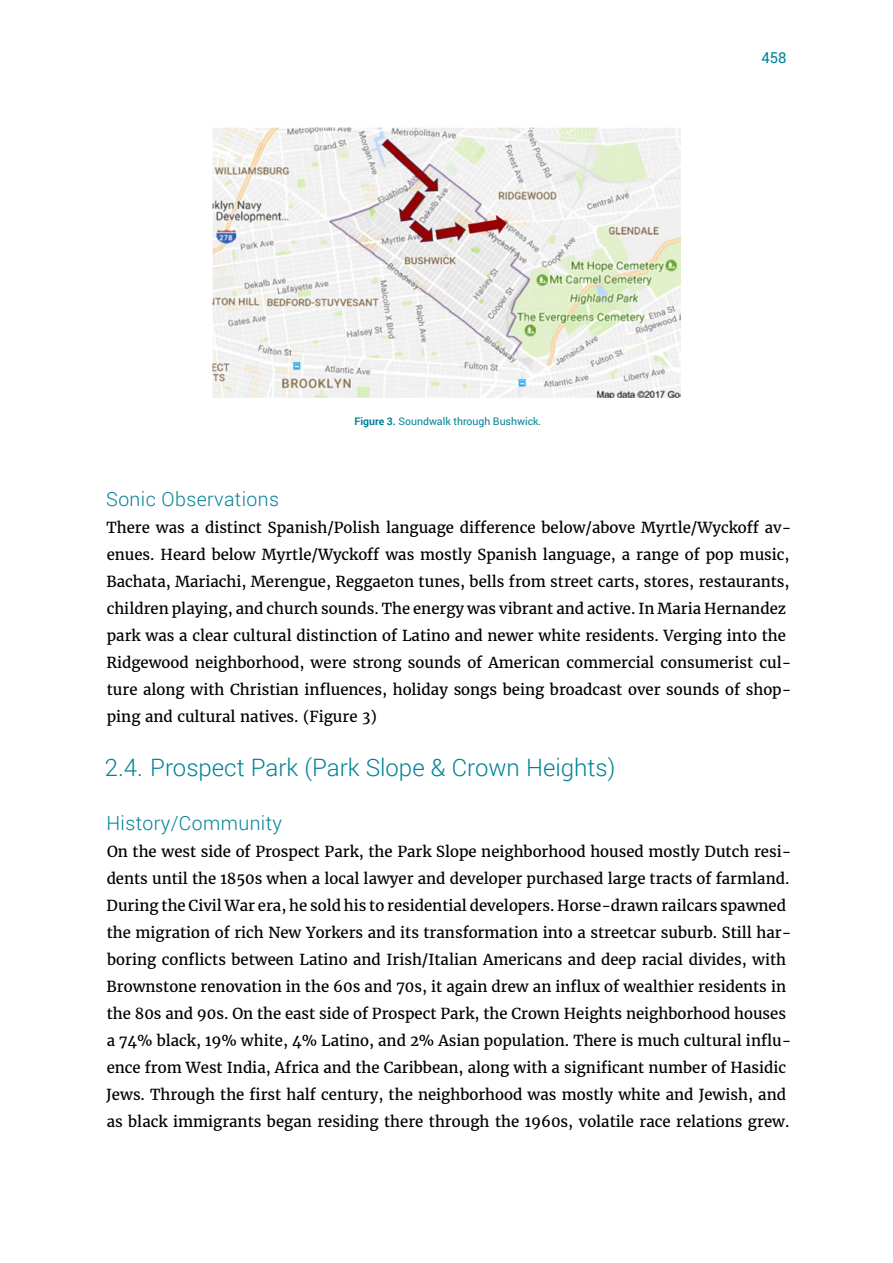
<style>
.page{position:relative;width:893px;height:1263px;background:#fff}
.page>*{position:absolute;margin:0;border:0;box-sizing:border-box;transform-origin:0 0}
.t1{font:300 24px "Roboto";color:#008296}
.Sub_subtítulo_sem_nu{font:300 19.5px "Roboto";letter-spacing:.02em;color:#008296}
._1º_Parágrafo{font:15px/27px "Merriweather";color:#000}
.t2{font:15px "Roboto";color:#008296}
.legenda{font:10.5px "Roboto";color:#008296}
.s1{font-weight:700}
</style>
<div class="page">
<img style="left:213px;top:128px;width:467px;height:270px">
<p class="legenda" style="left:354px;top:413px;width:189px"><span class="s1">Figure 3.</span> Soundwalk through Bushwick.</p>
<p class="t2" style="left:761px;top:47px;width:27px">458</p>
<p class="Sub_subtítulo_sem_nu" style="left:106px;top:485px;width:174px">Sonic Observations</p>
<p class="_1º_Parágrafo" style="left:106px;top:513px;width:686px">There was a distinct Spanish/Polish language difference below/above Myrtle/Wyckoff av&shy;enues. Heard below Myrtle/Wyckoff was mostly Spanish language, a range of pop music, Bachata, Mariachi, Merengue, Reggaeton tunes, bells from street carts, stores, restaurants, children playing, and church sounds. The energy was vibrant and active. In Maria Hernandez park was a clear cultural distinction of Latino and newer white residents. Verging into the Ridgewood neighborhood, were strong sounds of American commercial consumerist cul&shy;ture along with Christian influences, holiday songs being broadcast over sounds of shop&shy;ping and cultural natives. (Figure 3)</p>
<p class="t1" style="left:105px;top:750px;width:512px">2.4. Prospect Park (Park Slope &amp; Crown Heights)</p>
<p class="Sub_subtítulo_sem_nu" style="left:106px;top:809px;width:177px">History/Community</p>
<p class="_1º_Parágrafo" style="left:106px;top:837px;width:687px">On the west side of Prospect Park, the Park Slope neighborhood housed mostly Dutch resi&shy;dents until the 1850s when a local lawyer and developer purchased large tracts of farmland.<br>During the Civil War era, he sold his to residential developers. Horse-drawn railcars spawned the migration of rich New Yorkers and its transformation into a streetcar suburb. Still har&shy;boring conflicts between Latino and Irish/Italian Americans and deep racial divides, with Brownstone renovation in the 60s and 70s, it again drew an influx of wealthier residents in the 80s and 90s. On the east side of Prospect Park, the Crown Heights neighborhood houses a 74% black, 19% white, 4% Latino, and 2% Asian population. There is much cultural influ&shy;ence from West India, Africa and the Caribbean, along with a significant number of Hasidic Jews. Through the first half century, the neighborhood was mostly white and Jewish, and as black immigrants began residing there through the 1960s, volatile race relations grew.</p>
</div>
